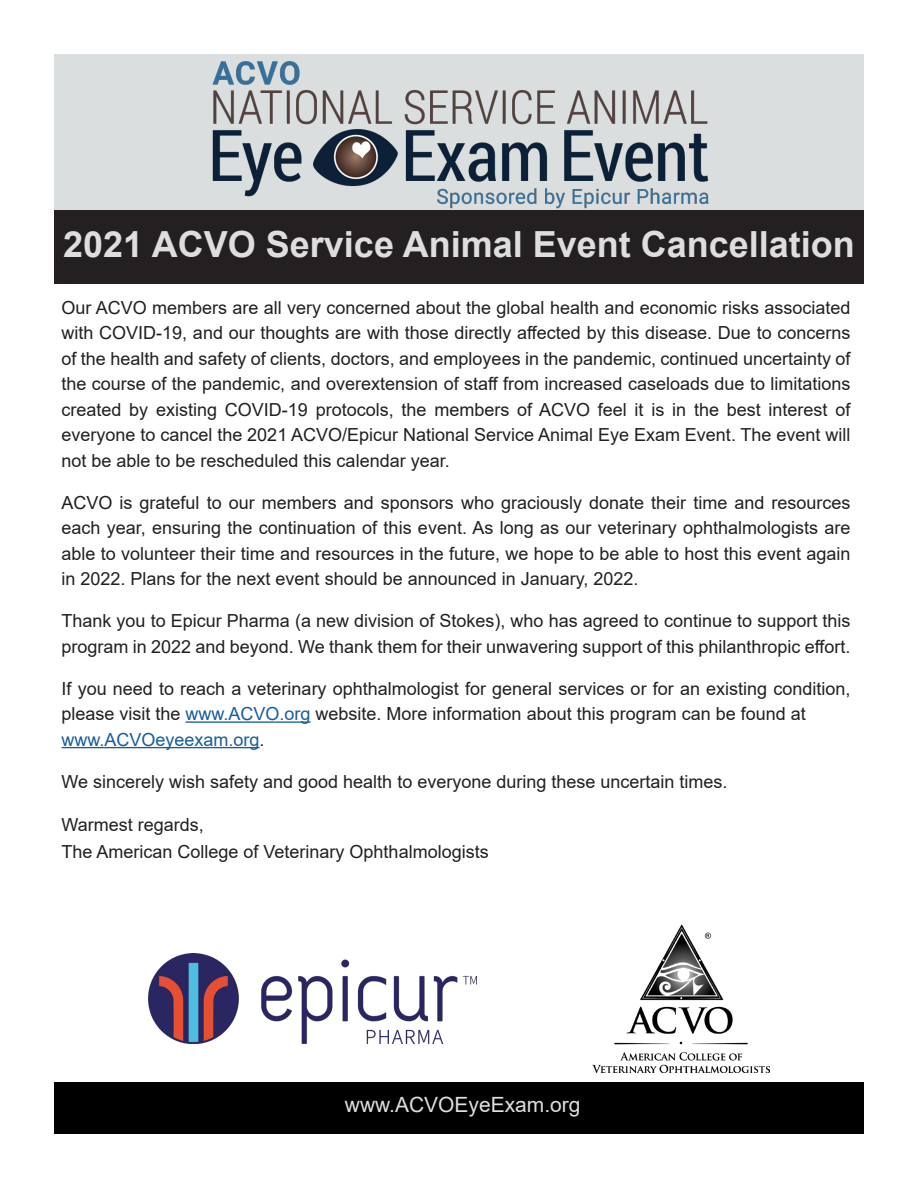
<style>
.page{position:relative;width:918px;height:1188px;background:#fff}
.page>*{position:absolute;margin:0;border:0;box-sizing:border-box;transform-origin:0 0}
.t1{font:700 36px "Arial";color:#dedede}
.t2{font:21px "Arial";color:#dedede}
.t3{font:18px/25.5px "Arial";color:#231f20;text-align:justify}
.t4{font:18px "Arial";color:#175d9e}
.s1{color:#175d9e}
.s2{color:#231f20}
</style>
<div class="page">
<hr style="left:186px;top:721px;width:125px;height:2px;background:#175d9e">
<hr style="left:62px;top:747px;width:198px;height:1px;background:#175d9e">
<div style="left:54px;top:208px;width:810px;height:76px;background:#241f21"></div>
<div style="left:54px;top:54px;width:810px;height:156px;background:#dbdede"></div>
<img style="left:212px;top:61px;width:497px;height:148px">
<div style="left:54px;top:1083px;width:810px;height:51px;background:#000"></div>
<img style="left:148px;top:953px;width:329px;height:91px">
<img style="left:593px;top:924px;width:177px;height:149px">
<p class="t1" style="left:63px;top:219px;width:793px">2021 ACVO Service Animal Event Cancellation</p>
<p class="t3" style="left:62px;top:295px;width:791px">Our ACVO members are all very concerned about the global health and economic risks associated with COVID-19, and our thoughts are with those directly affected by this disease. Due to concerns of the health and safety of clients, doctors, and employees in the pandemic, continued uncertainty of the course of the pandemic, and overextension of staff from increased caseloads due to limitations created by existing COVID-19 protocols, the members of ACVO feel it is in the best interest of everyone to cancel the 2021 ACVO/Epicur National Service Animal Eye Exam Event. The event will not be able to be rescheduled this calendar year.</p>
<p class="t3" style="left:62px;top:490px;width:791px">ACVO is grateful to our members and sponsors who graciously donate their time and resources each year, ensuring the continuation of this event. As long as our veterinary ophthalmologists are able to volunteer their time and resources in the future, we hope to be able to host this event again in 2022. Plans for the next event should be announced in January, 2022.</p>
<p class="t3" style="left:62px;top:608px;width:790px">Thank you to Epicur Pharma (a new division of Stokes), who has agreed to continue to support this program in 2022 and beyond. We thank them for their unwavering support of this philanthropic effort.</p>
<p class="t3" style="left:62px;top:676px;width:790px">If you need to reach a veterinary ophthalmologist for general services or for an existing condition, please visit the <span class="s1">www.ACVO.org</span> website. More information about this program can be found at</p>
<p class="t4" style="left:62px;top:727px;width:205px">www.ACVOeyeexam.org<span class="s2">.</span></p>
<p class="t3" style="left:62px;top:769px;width:667px">We sincerely wish safety and good health to everyone during these uncertain times.</p>
<p class="t3" style="left:62px;top:812px;width:144px">Warmest regards,</p>
<p class="t3" style="left:62px;top:839px;width:429px">The American College of Veterinary Ophthalmologists</p>
<p class="t2" style="left:345px;top:1090px;width:237px">www.ACVOEyeExam.org</p>
</div>
